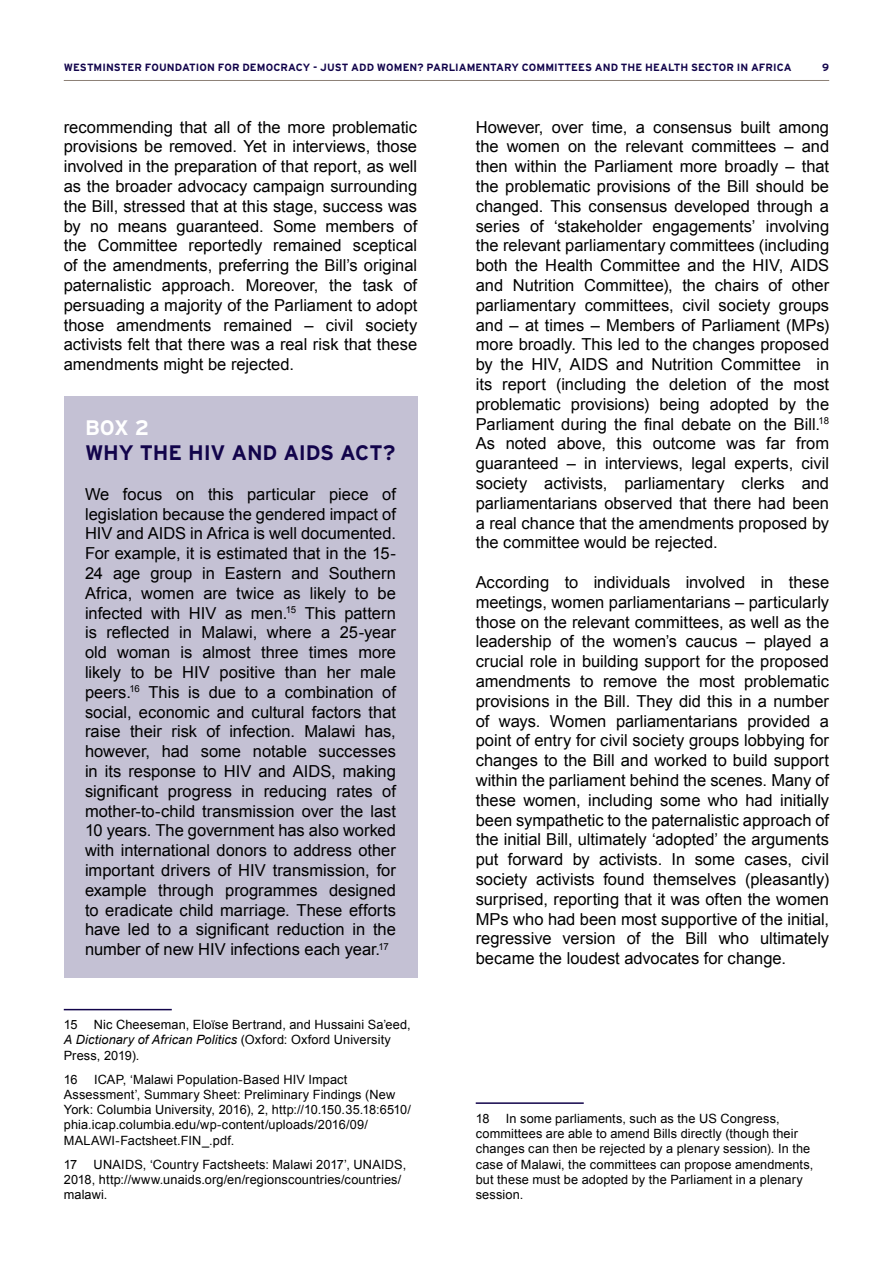
<style>
.page{position:relative;width:893px;height:1263px;background:#fff}
.page>*{position:absolute;margin:0;border:0;box-sizing:border-box;transform-origin:0 0}
.t1{font:700 21px "Interstate";letter-spacing:-.015em;color:#12044b}
.t2{font:700 21px "Interstate";color:#fff}
.t3{font:16.5px/19.8px "Arial";color:#000;text-align:justify}
.t4{font:12.75px/15.3px "Arial";letter-spacing:.01em;color:#000}
.t5{font:700 10.5px "Interstate";letter-spacing:.005em;color:#12044b}
.s1{font-style:italic}
</style>
<div class="page">
<hr style="left:64px;top:80px;width:765px;height:1px;background:#8c8076">
<div style="left:64px;top:396px;width:353px;height:582px;background:#c4c1d4"></div>
<hr style="left:64px;top:1009px;width:108px;height:1px;background:#12044b">
<hr style="left:476px;top:1102px;width:108px;height:2px;background:#12044b">
<p class="t5" style="left:64px;top:62px;width:721px">WESTMINSTER FOUNDATION FOR DEMOCRACY - JUST ADD WOMEN? PARLIAMENTARY COMMITTEES AND THE H EALTH SECTOR IN AFRICA</p>
<p class="t5" style="left:822px;top:62px;width:8px">9</p>
<p class="t3" style="left:64px;top:117px;width:355px">recommending that all of the more problematic provisions be removed. Yet in interviews, those involved in the preparation of that report, as well as the broader advocacy campaign surrounding the Bill, stressed that at this stage, success was by no means guaranteed. Some members of the Committee reportedly remained sceptical of the amendments, preferring the Bill’s original paternalistic approach. Moreover, the task of persuading a majority of the Parliament to adopt those amendments remained – civil society activists felt that there was a real risk that these amendments might be rejected.</p>
<p class="t2" style="left:85px;top:416px;width:66px">BOX 2</p>
<p class="t1" style="left:85px;top:441px;width:226px">WHY THE HIV AND AIDS</p>
<p class="t1" style="left:340px;top:441px;width:57px">ACT?</p>
<p class="t3" style="left:85px;top:484px;width:313px">We focus on this particular piece of legislation because the gendered impact of HIV and AIDS in Africa is well documented.<br>For example, it is estimated that in the 15- 24 age group in Eastern and Southern Africa, women are twice as likely to be infected with HIV as men.<sup>15</sup> This pattern is reflected in M alawi, where a 25-year old woman is almost three times more likely to be HIV positive than her male peers.<sup>16</sup> This is due to a combination of social, economic and cultural factors that raise their risk of infection. Malawi has, however, had some notable successes in its response to HIV and AIDS, making significant progress in reducing rates of mother-to-child transmission over the last 10 years. The government has also worked with international donors to address other important drivers of HIV transmission, for example through programmes designed to eradicate child marriage. These efforts have led to a significant reduction in the number of new HIV infections each year.<sup>17</sup></p>
<p class="t4" style="left:64px;top:1017px;width:348px;text-indent:30px">N ic Cheeseman, Eloïse Bertrand, and Hussaini Sa’eed,<br><span class="s1">A Dictionary of African Politics</span> (Oxford: Oxford University<br>Press, 2019).</p>
<p class="t4" style="left:64px;top:1071px;width:15px">16</p>
<p class="t4" style="left:64px;top:1017px;width:15px">15</p>
<p class="t4" style="left:64px;top:1071px;width:349px;text-indent:30px">ICAP, ‘Malawi Population-Based HIV Impact Assessment’, Summary Sheet: Preliminary Findings (New York: Columbia University, 2016), 2, http://10.150.35.18:6510/ phia.icap.columbia.edu/wp-content/uploads/2016/09/ MALAWI-Factsheet.FIN_.pdf.</p>
<p class="t4" style="left:64px;top:1156px;width:15px">17</p>
<p class="t4" style="left:64px;top:1156px;width:344px;text-indent:30px">UNAIDS, ‘Country Factsheets: Malawi 2017’, UNAIDS,<br>2018, http://www.unaids.org/en/regionscountries/countries/ malawi.</p>
<p class="t3" style="left:476px;top:117px;width:355px">However, over time, a consensus built among the women on the relevant committees – and then within the Parliament more broadly – that the problematic provisions of the Bill should be changed. This consensus developed through a series of ‘stakeholder engagements’ involving the relevant parliamentary committees (including both the Health Committee and the HIV, AIDS and N utrition Committee), the chairs of other parliamentary committees, civil society groups and – at times – Members of Parliament (MPs) more broadly. This led to the changes proposed by the HIV, AIDS and N utrition Committee in its report (including the deletion of the most problematic provisions) being adopted by the Parliament during the final debate on the Bill.<sup>18<br></sup>As noted above, this outcome was far from guaranteed – in interviews, legal experts, civil society activists, parliamentary clerks and parliamentarians observed that there had been a real chance that the amendments proposed by the committee would be rejected.</p>
<p class="t3" style="left:476px;top:572px;width:355px">According to individuals involved in these meetings, women parliamentarians – particularly those on the relevant committees, as well as the leadership of the women’s caucus – played a crucial role in building support for the proposed amendments to remove the most problematic provisions in the Bill. They did this in a number of ways. Women parliamentarians provided a point of entry for civil society groups lobbying for changes to the Bill and worked to build support within the parliament behind the scenes. Many of these women, including some who had initially been sympathetic to the paternalistic approach of the initial Bill, ultimately ‘adopted’ the arguments put forward by activists. In some cases, civil society activists found themselves (pleasantly) surprised, reporting that it was often the women MPs who had been most supportive of the initial, regressive version of the Bill who ultimately became the loudest advocates for change.</p>
<p class="t4" style="left:476px;top:1111px;width:339px;text-indent:30px">In some parliaments, such as the US Congress, committees are able to amend Bills directly (though their changes can then be rejected by a plenary session). In the case of Malawi, the committees can propose amendments, but these must be adopted by the Parliament in a plenary session.</p>
<p class="t4" style="left:476px;top:1111px;width:15px">18</p>
</div>
